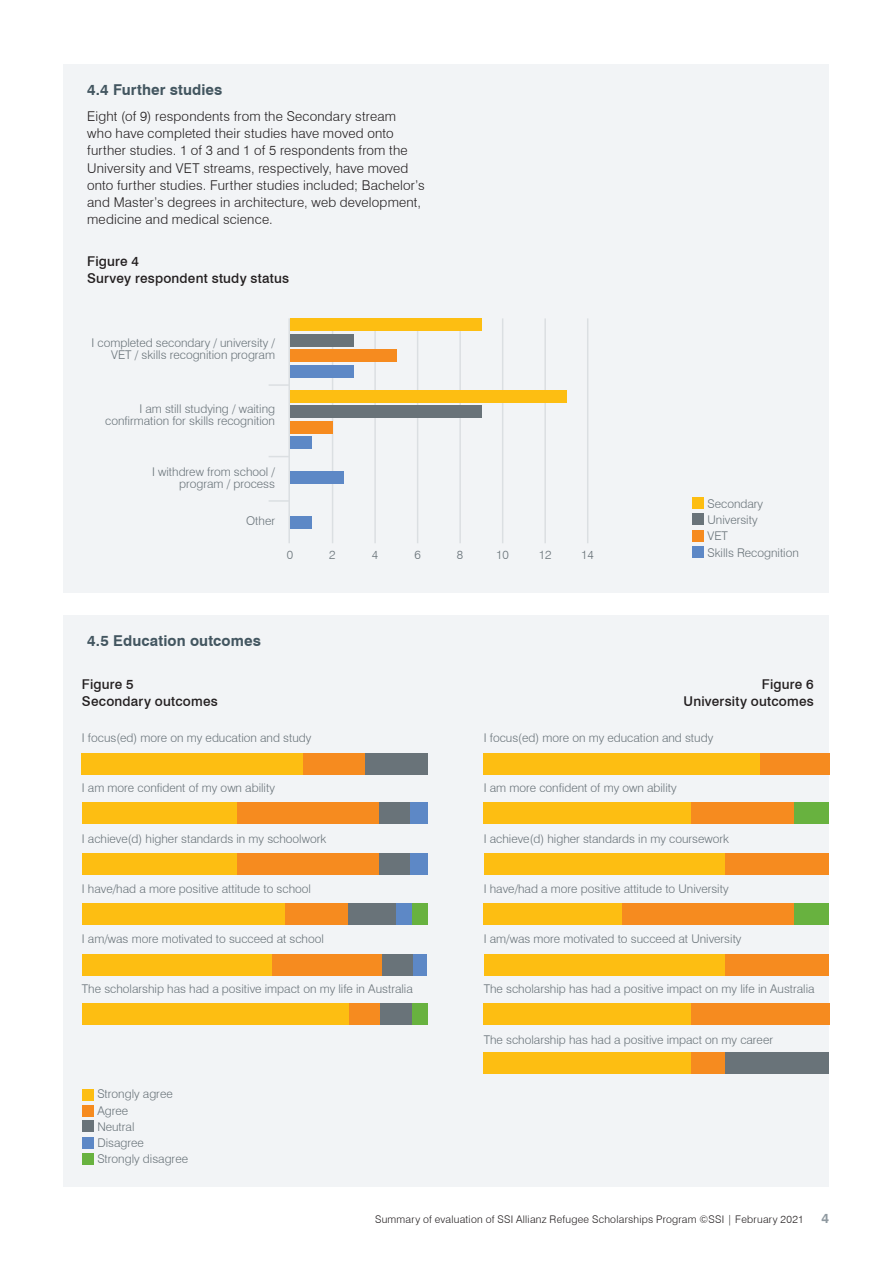
<style>
.page{position:relative;width:893px;height:1263px;background:#fff}
.page>*{position:absolute;margin:0;border:0;box-sizing:border-box;transform-origin:0 0}
.t1{font:700 15px "Swiss 721 BT";letter-spacing:.005em;color:#435660}
.t2{font:300 13.5px/17.2px "Swiss 721 BT";letter-spacing:.015em;color:#231f20}
.t3{font:500 13.5px/17.2px "Swiss 721 BT";letter-spacing:.015em;color:#231f20}
.t4{font:700 13.5px "Swiss 721 BT";color:#8f99a0}
.t5{font:300 12px/16.2px "Swiss 721 BT";color:#697379;text-align:right}
.t6{font:300 10.5px "Swiss 721 BT";letter-spacing:.025em;color:#231f20}
</style>
<div class="page">
<div style="left:64px;top:64px;width:765px;height:528px;background:#f2f4f6"></div>
<div style="left:64px;top:615px;width:765px;height:571px;background:#f2f4f6"></div>
<div style="left:82px;top:753px;width:221px;height:22px;background:#fdbe12"></div>
<div style="left:82px;top:802px;width:155px;height:22px;background:#fdbe12"></div>
<div style="left:82px;top:853px;width:155px;height:21px;background:#fdbe12"></div>
<div style="left:82px;top:904px;width:204px;height:21px;background:#fdbe12"></div>
<div style="left:82px;top:954px;width:190px;height:22px;background:#fdbe12"></div>
<div style="left:82px;top:1003px;width:268px;height:22px;background:#fdbe12"></div>
<div style="left:303px;top:753px;width:62px;height:22px;background:#f68b1f"></div>
<div style="left:237px;top:802px;width:142px;height:22px;background:#f68b1f"></div>
<div style="left:237px;top:853px;width:142px;height:21px;background:#f68b1f"></div>
<div style="left:286px;top:904px;width:62px;height:21px;background:#f68b1f"></div>
<div style="left:272px;top:954px;width:110px;height:22px;background:#f68b1f"></div>
<div style="left:350px;top:1003px;width:31px;height:22px;background:#f68b1f"></div>
<div style="left:365px;top:753px;width:62px;height:22px;background:#697379"></div>
<div style="left:379px;top:802px;width:31px;height:22px;background:#697379"></div>
<div style="left:379px;top:853px;width:31px;height:21px;background:#697379"></div>
<div style="left:348px;top:904px;width:48px;height:21px;background:#697379"></div>
<div style="left:382px;top:954px;width:32px;height:22px;background:#697379"></div>
<div style="left:381px;top:1003px;width:31px;height:22px;background:#697379"></div>
<div style="left:410px;top:802px;width:17px;height:22px;background:#5d88c6"></div>
<div style="left:410px;top:853px;width:17px;height:21px;background:#5d88c6"></div>
<div style="left:396px;top:904px;width:16px;height:21px;background:#5d88c6"></div>
<div style="left:414px;top:954px;width:13px;height:22px;background:#5d88c6"></div>
<div style="left:412px;top:904px;width:15px;height:21px;background:#68b23f"></div>
<div style="left:412px;top:1003px;width:15px;height:22px;background:#68b23f"></div>
<div style="left:82px;top:1089px;width:12px;height:11px;background:#fdbe12"></div>
<div style="left:82px;top:1120px;width:12px;height:12px;background:#697379"></div>
<div style="left:82px;top:1105px;width:12px;height:12px;background:#f68b1f"></div>
<div style="left:82px;top:1137px;width:12px;height:12px;background:#5d88c6"></div>
<div style="left:82px;top:1153px;width:12px;height:12px;background:#68b23f"></div>
<div style="left:484px;top:753px;width:276px;height:22px;background:#fdbe12"></div>
<div style="left:484px;top:802px;width:207px;height:22px;background:#fdbe12"></div>
<div style="left:484px;top:853px;width:242px;height:21px;background:#fdbe12"></div>
<div style="left:484px;top:904px;width:170px;height:21px;background:#fdbe12"></div>
<div style="left:484px;top:1052px;width:207px;height:21px;background:#fdbe12"></div>
<div style="left:484px;top:954px;width:242px;height:22px;background:#fdbe12"></div>
<div style="left:484px;top:1003px;width:207px;height:22px;background:#fdbe12"></div>
<div style="left:760px;top:753px;width:69px;height:22px;background:#f68b1f"></div>
<div style="left:691px;top:802px;width:104px;height:22px;background:#f68b1f"></div>
<div style="left:726px;top:853px;width:103px;height:21px;background:#f68b1f"></div>
<div style="left:622px;top:904px;width:173px;height:21px;background:#f68b1f"></div>
<div style="left:691px;top:1052px;width:35px;height:21px;background:#f68b1f"></div>
<div style="left:726px;top:954px;width:103px;height:22px;background:#f68b1f"></div>
<div style="left:691px;top:1003px;width:138px;height:22px;background:#f68b1f"></div>
<div style="left:795px;top:802px;width:34px;height:22px;background:#68b23f"></div>
<div style="left:795px;top:904px;width:34px;height:21px;background:#68b23f"></div>
<div style="left:726px;top:1052px;width:103px;height:21px;background:#697379"></div>
<hr style="left:288px;top:318px;width:2px;height:225px;background:#dbdfe2">
<hr style="left:417px;top:318px;width:1px;height:225px;background:#dbdfe2">
<hr style="left:587px;top:318px;width:1px;height:225px;background:#dbdfe2">
<hr style="left:332px;top:318px;width:1px;height:225px;background:#dbdfe2">
<hr style="left:459px;top:318px;width:2px;height:225px;background:#dbdfe2">
<hr style="left:374px;top:318px;width:2px;height:225px;background:#dbdfe2">
<hr style="left:544px;top:318px;width:2px;height:225px;background:#dbdfe2">
<hr style="left:502px;top:318px;width:1px;height:225px;background:#dbdfe2">
<div style="left:290px;top:318px;width:192px;height:13px;background:#fdbe12"></div>
<div style="left:290px;top:390px;width:277px;height:12px;background:#fdbe12"></div>
<div style="left:290px;top:516px;width:21px;height:13px;background:#5d88c6"></div>
<div style="left:290px;top:350px;width:106px;height:12px;background:#f68b1f"></div>
<div style="left:290px;top:471px;width:53px;height:12px;background:#5d88c6"></div>
<div style="left:290px;top:421px;width:43px;height:12px;background:#f68b1f"></div>
<div style="left:290px;top:334px;width:64px;height:12px;background:#697379"></div>
<div style="left:290px;top:406px;width:192px;height:12px;background:#697379"></div>
<div style="left:290px;top:365px;width:64px;height:12px;background:#5d88c6"></div>
<div style="left:290px;top:437px;width:21px;height:12px;background:#5d88c6"></div>
<hr style="left:269px;top:384px;width:20px;height:2px;background:#dbdfe2">
<hr style="left:269px;top:500px;width:20px;height:2px;background:#dbdfe2">
<svg style="left:269px;top:456px;width:19px;height:1px"></svg>
<div style="left:692px;top:497px;width:12px;height:12px;background:#fdbe12"></div>
<div style="left:692px;top:513px;width:12px;height:12px;background:#697379"></div>
<div style="left:692px;top:546px;width:12px;height:12px;background:#5d88c6"></div>
<div style="left:692px;top:530px;width:12px;height:12px;background:#f68b1f"></div>
<p class="t1" style="left:87px;top:81px;width:137px">4.4 Further studies</p>
<p class="t2" style="left:87px;top:107px;width:339px">Eight (of 9) respondents from the Secondary stream<br>who have completed their studies have moved onto further studies. 1 of 3 and 1 of 5 respondents from the University and VET streams, respectively, have moved onto further studies. Further studies included; Bachelor’s and Master’s degrees in architecture, web development, medicine and medical science.</p>
<p class="t3" style="left:87px;top:252px;width:204px">Figure 4<br>Survey respondent study status</p>
<p class="t5" style="left:91px;top:337px;width:185px;line-height:12px">I completed secondary / university /<br>VET / skills recognition program</p>
<p class="t5" style="left:105px;top:403px;width:171px;line-height:12px">I am still studying / waiting confirmation for skills recognition</p>
<p class="t5" style="left:152px;top:465px;width:124px;line-height:12px">I withdrew from school / program / process</p>
<p class="t5" style="left:246px;top:513px;width:30px">Other</p>
<p class="t5" style="left:287px;top:546px;width:8px">0</p>
<p class="t5" style="left:329px;top:546px;width:8px">2</p>
<p class="t5" style="left:372px;top:546px;width:8px">4</p>
<p class="t5" style="left:414px;top:546px;width:8px">6</p>
<p class="t5" style="left:457px;top:546px;width:8px">8</p>
<p class="t5" style="left:496px;top:546px;width:14px">10</p>
<p class="t5" style="left:539px;top:546px;width:14px">12</p>
<p class="t5" style="left:581px;top:546px;width:14px">14</p>
<p class="t5" style="left:707px;top:495px;width:93px;text-align:left">Secondary<br>University<br>VET<br>Skills Recognition</p>
<p class="t1" style="left:87px;top:632px;width:175px">4.5 Education outcomes</p>
<p class="t3" style="left:82px;top:676px;width:137px">Figure 5<br>Secondary outcomes</p>
<p class="t3" style="left:683px;top:676px;width:132px;text-align:right">Figure 6<br>University outcomes</p>
<p class="t5" style="left:484px;top:729px;width:231px">I focus(ed) more on my education and study</p>
<p class="t5" style="left:484px;top:780px;width:194px">I am more confident of my own ability</p>
<p class="t5" style="left:484px;top:830px;width:247px">I achieve(d) higher standards in my coursework</p>
<p class="t5" style="left:484px;top:880px;width:246px">I have/had a more positive attitude to University</p>
<p class="t5" style="left:484px;top:930px;width:259px">I am/was more motivated to succeed at University</p>
<p class="t5" style="left:484px;top:981px;width:332px">The scholarship has had a positive impact on my life in Australia</p>
<p class="t5" style="left:484px;top:1031px;width:291px">The scholarship has had a positive impact on my career</p>
<p class="t5" style="left:82px;top:729px;width:231px">I focus(ed) more on my education and study</p>
<p class="t5" style="left:82px;top:780px;width:194px">I am more confident of my own ability</p>
<p class="t5" style="left:82px;top:830px;width:246px">I achieve(d) higher standards in my schoolwork</p>
<p class="t5" style="left:82px;top:880px;width:231px">I have/had a more positive attitude to school</p>
<p class="t5" style="left:82px;top:930px;width:244px">I am/was more motivated to succeed at school</p>
<p class="t5" style="left:82px;top:981px;width:332px">The scholarship has had a positive impact on my life in Australia</p>
<p class="t5" style="left:97px;top:1086px;width:92px;text-align:left">Strongly agree<br>Agree<br>Neutral<br>Disagree<br>Strongly disagree</p>
<p class="t6" style="left:375px;top:1213px;width:430px">Summary of evaluation of SSI Allianz Refugee Scholarships Program ©SSI | February 2021</p>
<p class="t4" style="left:821px;top:1210px;width:9px">4</p>
</div>
